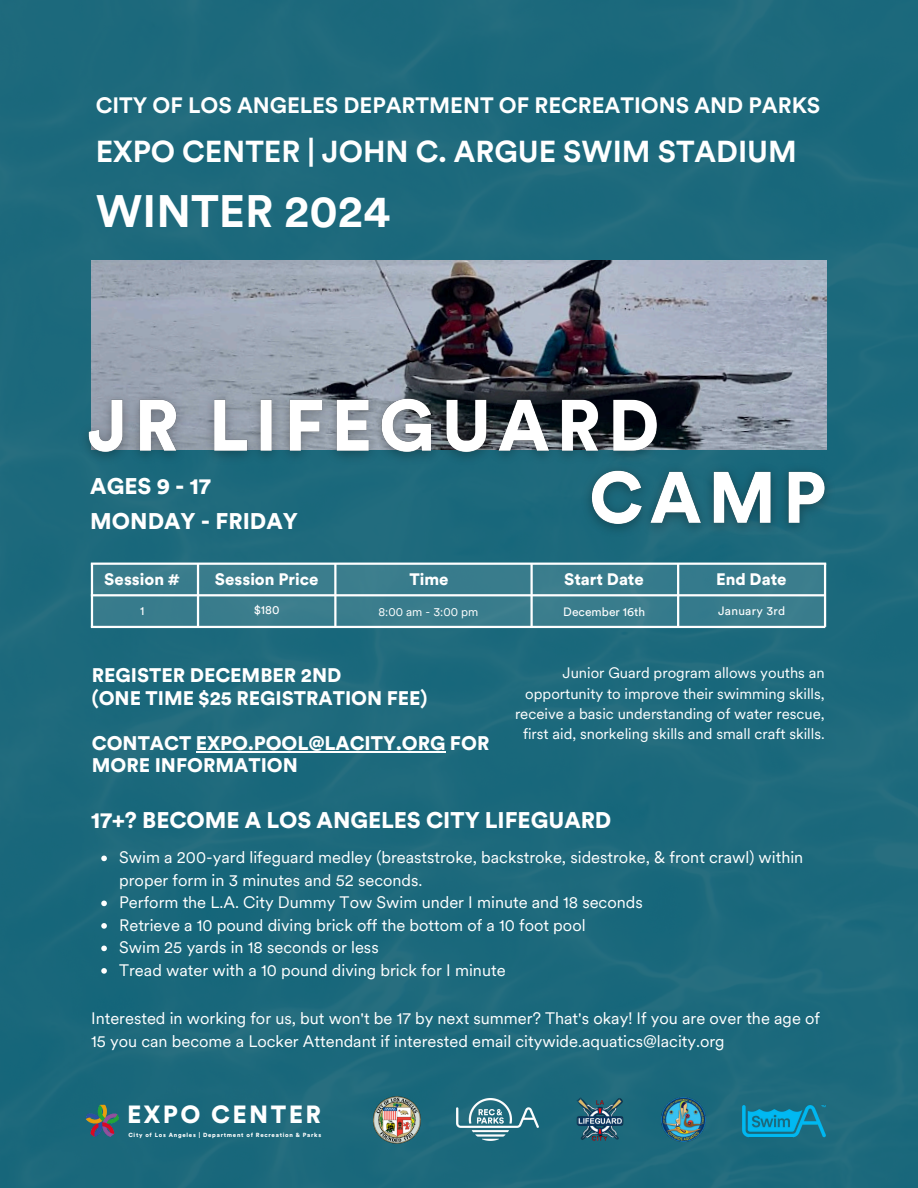
<style>
.page{position:relative;width:918px;height:1188px;background:#1c697c}
.page>*{position:absolute;margin:0;border:0;box-sizing:border-box;transform-origin:0 0}
.t1{font:700 45px "Circular XX";color:#fff}
.t2{font:700 30px "Circular XX";color:#fff}
.t3{font:900 24.6px "Circular XX";letter-spacing:.1em;color:#fff}
.t4{font:900 22.5px/34.8px "Circular XX";color:#fff}
.t5{font:700 22.05px "Circular XX";color:#fff}
.t6{font:900 19.5px/22.5px "Circular XX";color:#fff}
.t7{font:16.5px/22.5px "Circular XX";color:#fff}
.t8{font:900 16.5px "Circular XX";color:#fff}
.t9{font:15px/20.2px "Circular XX";color:#fff;text-align:right}
.t10{font:12px "Circular XX";color:#fff}
.t11{font:12px "Circular XX";color:#fff}
.t12{font:12px "Circular XX";letter-spacing:.02em;color:#fff}
.t13{font:900 5.85px "Circular XX";letter-spacing:.125em;color:#fff}
</style>
<div class="page">
<img style="left:92px;top:261px;width:734px;height:189px">
<div style="left:92px;top:564px;width:733px;height:63px;background:#3a7c8c"></div>
<hr style="left:91px;top:563px;width:735px;height:2px;background:#fff">
<hr style="left:91px;top:594px;width:734px;height:2px;background:#fff">
<hr style="left:91px;top:626px;width:734px;height:2px;background:#fff">
<hr style="left:91px;top:564px;width:2px;height:63px;background:#fff">
<hr style="left:334px;top:564px;width:3px;height:63px;background:#fff">
<hr style="left:530px;top:564px;width:3px;height:63px;background:#fff">
<hr style="left:677px;top:564px;width:2px;height:63px;background:#fff">
<hr style="left:824px;top:564px;width:2px;height:63px;background:#fff">
<hr style="left:197px;top:564px;width:2px;height:63px;background:#fff">
<img style="left:85px;top:1104px;width:36px;height:34px">
<img style="left:374px;top:1096px;width:46px;height:47px">
<img style="left:457px;top:1098px;width:82px;height:43px">
<img style="left:576px;top:1098px;width:48px;height:44px">
<img style="left:662px;top:1098px;width:44px;height:44px">
<img style="left:743px;top:1106px;width:83px;height:35px">
<img style="left:71px;top:383px;width:619px;height:91px">
<img style="left:572px;top:455px;width:272px;height:90px">
<svg style="left:101px;top:856px;width:6px;height:5px"></svg>
<svg style="left:101px;top:901px;width:6px;height:5px"></svg>
<svg style="left:101px;top:923px;width:6px;height:6px"></svg>
<svg style="left:101px;top:946px;width:6px;height:5px"></svg>
<svg style="left:101px;top:968px;width:6px;height:6px"></svg>
<hr style="left:196px;top:751px;width:249px;height:1px;background:#fff">
<p class="t5" style="left:96px;top:92px;width:726px">CITY OF LOS ANGELES DEPARTMENT OF RECREATIONS AND PARKS</p>
<p class="t2" style="left:96px;top:134px;width:703px">EXPO CENTER | JOHN C. ARGUE SWIM STADIUM</p>
<p class="t1" style="left:96px;top:184px;width:296px">WINTER 2024</p>
<h4 class="t4" style="left:90px;top:469px;width:209px">AGES 9 - 17<br>MONDAY - FRIDAY</h4>
<h2 class="t8" style="left:104px;top:569px;width:77px">Session #</h2>
<p class="t10" style="left:140px;top:604px;width:6px">1</p>
<h2 class="t8" style="left:215px;top:569px;width:105px">Session Price</h2>
<p class="t10" style="left:254px;top:603px;width:27px">$180</p>
<p class="t8" style="left:410px;top:569px;width:41px">Time</p>
<p class="t8" style="left:564px;top:569px;width:81px">Start Date</p>
<p class="t8" style="left:716px;top:569px;width:72px">End Date</p>
<p class="t11" style="left:378px;top:604px;width:101px">8:00 am - 3:00 pm</p>
<p class="t10" style="left:563px;top:604px;width:83px">December 16th</p>
<h6 class="t12" style="left:718px;top:603px;width:69px">January 3rd</h6>
<h4 class="t6" style="left:92px;top:664px;width:337px">REGISTER DECEMBER 2ND<br>(ONE TIME $25 REGISTRATION FEE)</h4>
<h6 class="t6" style="left:92px;top:732px;width:399px">CONTACT EXPO.POOL@LACITY.ORG FOR<br>MORE INFORMATION</h6>
<p class="t9" style="left:515px;top:663px;width:311px">Junior Guard program allows youths an opportunity to improve their swimming skills, receive a basic understanding of water rescue, first aid, snorkeling skills and small craft skills.</p>
<h5 class="t4" style="left:91px;top:803px;width:522px">17+? BECOME A LOS ANGELES CITY LIFEGUARD</h5>
<p class="t7" style="left:119px;top:846px;width:686px">Swim a 200-yard lifeguard medley (breaststroke, backstroke, sidestroke, &amp; front crawl) within proper form in 3 minutes and 52 seconds.</p>
<p class="t7" style="left:119px;top:891px;width:525px">Perform the L.A. City Dummy Tow Swim under I minute and 18 seconds</p>
<h5 class="t7" style="left:119px;top:914px;width:468px">Retrieve a 10 pound diving brick off the bottom of a 10 foot pool</h5>
<p class="t7" style="left:119px;top:936px;width:261px">Swim 25 yards in 18 seconds or less</p>
<h5 class="t7" style="left:119px;top:959px;width:388px">Tread water with a 10 pound diving brick for I minute</h5>
<p class="t7" style="left:91px;top:1007px;width:730px">Interested in working for us, but won't be 17 by next summer? That's okay! If you are over the age of<br>15 you can become a Locker Attendant if interested email citywide.aquatics@lacity.org</p>
<h3 class="t3" style="left:127px;top:1100px;width:195px">EXPO CENTER</h3>
<p class="t13" style="left:128px;top:1131px;width:194px">City of Los Angeles | Department of Recreation &amp; Parks</p>
</div>
